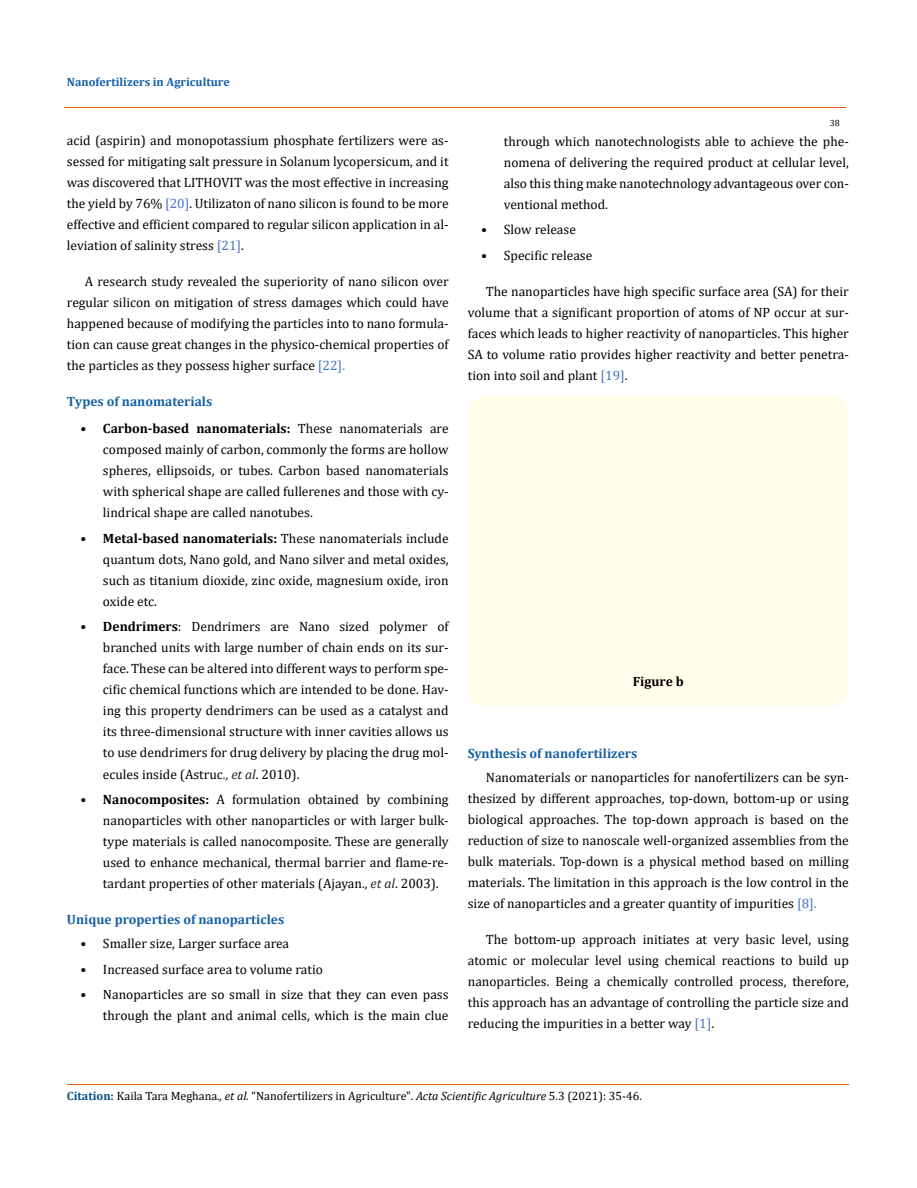
<style>
.page{position:relative;width:917px;height:1188px;background:#fff}
.page>*{position:absolute;margin:0;border:0;box-sizing:border-box;transform-origin:0 0}
.t1{font:13.5px/21px "Cambria";color:#000;text-align:justify}
.t2{font:700 13.5px "Cambria";color:#1560a6}
.t3{font:700 13.5px "Cambria";color:#000}
.t4{font:12px "Cambria";color:#000}
.t5{font:700 12px "Cambria";color:#1560a6}
.t6{font:9px "Cambria";color:#000}
.s1{color:#4472c4}
.s2{font-weight:700}
.s3{color:#222}
.s4{font-style:italic;color:#222}
.s5{font-weight:700;color:#035089}
.s6{font-style:italic}
</style>
<div class="page">
<div style="left:468px;top:396px;width:380px;height:310px;background:#fffde9;border-radius:18px"></div>
<hr style="left:64px;top:108px;width:781px;height:1px;background:#e05d1a">
<hr style="left:67px;top:1084px;width:781px;height:1px;background:#e05d1a">
<p class="t5" style="left:67px;top:73px;width:164px">Nanofertilizers in Agriculture</p>
<p class="t1" style="left:67px;top:130px;width:383px">acid (aspirin) and monopotassium phosphate fertilizers were as&shy;sessed for mitigating salt pressure in Solanum lycopersicum, and it was discovered that LITHOVIT was the most effective in increasing the yield by 76% <span class="s1">[20]</span>. Utilizaton of nano silicon is found to be more effective and efficient compared to regular silicon application in al&shy;leviation of salinity stress <span class="s1">[21]</span>.</p>
<p class="t1" style="left:67px;top:271px;width:383px;text-indent:18px">A research study revealed the superiority of nano silicon over regular silicon on mitigation of stress damages which could have happened because of modifying the particles into to nano formula&shy;tion can cause great changes in the physico-chemical properties of the particles as they possess higher surface <span class="s1">[22].</span></p>
<p class="t2" style="left:67px;top:392px;width:147px">Types of nanomaterials</p>
<p class="t1" style="left:103px;top:418px;width:347px;text-indent:-23px"><span class="s2">• Carbon-based nanomaterials:</span> These nanomaterials are composed mainly of carbon, commonly the forms are hollow spheres, ellipsoids, or tubes. Carbon based nanomaterials with spherical shape are called fullerenes and those with cy&shy;lindrical shape are called nanotubes.</p>
<p class="t1" style="left:103px;top:528px;width:347px;text-indent:-23px"><span class="s2">• Metal-based nanomaterials:</span> These nanomaterials include quantum dots, Nano gold, and Nano silver and metal oxides, such as titanium dioxide, zinc oxide, magnesium oxide, iron oxide etc.</p>
<p class="t1" style="left:103px;top:616px;width:347px;text-indent:-23px"><span class="s2">• Dendrimers</span>: Dendrimers are Nano sized polymer of branched units with large number of chain ends on its sur&shy;face. These can be altered into different ways to perform spe&shy;cific chemical functions which are intended to be done. Hav&shy;ing this property dendrimers can be used as a catalyst and its three-dimensional structure with inner cavities allows us to use dendrimers for drug delivery by placing the drug mol&shy;ecules inside (Astruc<span class="s3">.,</span> <span class="s4">et al</span>. 2010).</p>
<p class="t1" style="left:103px;top:789px;width:347px;text-indent:-23px"><span class="s2">• Nanocomposites:</span> A formulation obtained by combining nanoparticles with other nanoparticles or with larger bulk&shy;type materials is called nanocomposite. These are generally used to enhance mechanical, thermal barrier and flame-re&shy;tardant properties of other materials (Ajayan<span class="s3">.,</span> <span class="s4">et al</span>. 2003).</p>
<p class="t2" style="left:67px;top:910px;width:219px">Unique properties of nanoparticles</p>
<p class="t1" style="left:80px;top:933px;width:210px">• Smaller size, Larger surface area</p>
<p class="t1" style="left:80px;top:958px;width:244px">• Increased surface area to volume ratio</p>
<p class="t1" style="left:80px;top:984px;width:369px;text-align:right">• Nanoparticles are so small in size that they can even pass through the plant and animal cells, which is the main clue</p>
<p class="t6" style="left:829px;top:118px;width:11px">38</p>
<p class="t1" style="left:504px;top:130px;width:346px">through which nanotechnologists able to achieve the phe&shy;nomena of delivering the required product at cellular level, also this thing make nanotechnology advantageous over con&shy;ventional method.</p>
<p class="t1" style="left:481px;top:219px;width:96px">• Slow release</p>
<p class="t1" style="left:481px;top:244px;width:112px">• Specific release</p>
<p class="t1" style="left:468px;top:280px;width:382px;text-indent:18px">The nanoparticles have high specific surface area (SA) for their volume that a significant proportion of atoms of NP occur at sur&shy;faces which leads to higher reactivity of nanoparticles. This higher SA to volume ratio provides higher reactivity and better penetra&shy;tion into soil and plant <span class="s1">[19]</span>.</p>
<p class="t3" style="left:633px;top:672px;width:52px">Figure b</p>
<p class="t2" style="left:468px;top:744px;width:171px">Synthesis of nanofertilizers</p>
<p class="t1" style="left:468px;top:767px;width:382px;text-indent:18px">Nanomaterials or nanoparticles for nanofertilizers can be syn&shy;thesized by different approaches, top-down, bottom-up or using biological approaches. The top-down approach is based on the reduction of size to nanoscale well-organized assemblies from the bulk materials. Top-down is a physical method based on milling materials. The limitation in this approach is the low control in the size of nanoparticles and a greater quantity of impurities <span class="s1">[8].</span></p>
<p class="t1" style="left:468px;top:929px;width:382px;text-indent:18px">The bottom-up approach initiates at very basic level, using atomic or molecular level using chemical reactions to build up nanoparticles. Being a chemically controlled process, therefore, this approach has an advantage of controlling the particle size and reducing the impurities in a better way <span class="s1">[1]</span>.</p>
<p class="t4" style="left:67px;top:1089px;width:576px"><span class="s5">Citation:</span> Kaila Tara Meghana<span class="s6">., et al.</span> “Nanofertilizers in Agriculture". <span class="s6">Acta Scientific Agriculture</span> 5.3 (2021): 35-46.</p>
</div>
